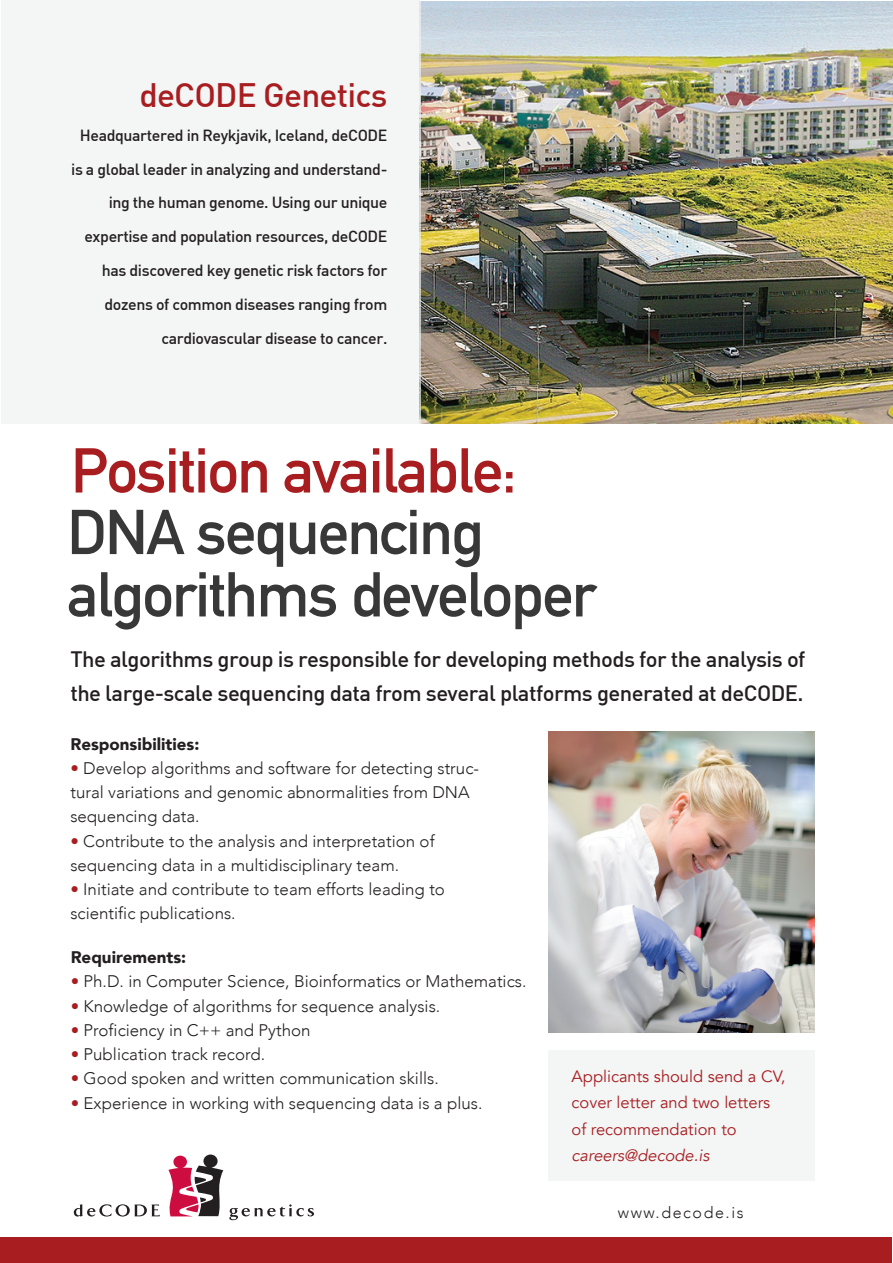
<style>
.page{position:relative;width:893px;height:1263px;background:#fff}
.page>*{position:absolute;margin:0;border:0;box-sizing:border-box;transform-origin:0 0}
.t1{font:700 62.25px "DIN Alternate";letter-spacing:-.025em;color:#383839}
.t2{font:700 62.25px "DIN Alternate";letter-spacing:-.025em;color:#a81d20}
.t3{font:500 33.15px "DIN";letter-spacing:-.025em;color:#a81d20}
.t4{font:500 21.9px/33.8px "DIN";letter-spacing:-.025em;color:#231f20}
.t5{font:300 16.8px/24.3px "Avenir";color:#231f20}
.t6{font:900 16.8px "Avenir";color:#231f20}
.t7{font:16.35px/26.1px "Avenir";color:#a81d20}
.t8{font:italic 16.35px "Avenir";color:#a81d20}
.t9{font:300 15.9px "Avenir";letter-spacing:.1em;color:#231f20}
.t10{font:500 15.75px/33.8px "DIN";letter-spacing:-.025em;color:#231f20;text-align:right}
.s1{color:#a81d20}
</style>
<div class="page">
<img style="left:421px;top:2px;width:472px;height:421px">
<div style="left:2px;top:0;width:419px;height:423px;background:#f0f1f2"></div>
<div style="left:548px;top:1050px;width:267px;height:131px;background:#f0f1f2"></div>
<img style="left:548px;top:731px;width:267px;height:301px">
<div style="left:0;top:1237px;width:892px;height:26px;background:#a81d20"></div>
<svg style="left:168px;top:1154px;width:55px;height:62px"></svg>
<svg style="left:229px;top:1204px;width:85px;height:16px"></svg>
<svg style="left:74px;top:1204px;width:86px;height:12px"></svg>
<h2 class="t3" style="left:139px;top:74px;width:250px">deCODE Genetics</h2>
<p class="t10" style="left:71px;top:118px;width:318px">Headquartered in Reykjavik, Iceland, deCODE is a global leader in analyzing and understand&shy;ing the human genome. Using our unique expertise and population resources, deCODE has discovered key genetic risk factors for dozens of common diseases ranging from cardiovascular disease to cancer.</p>
<h1 class="t2" style="left:71px;top:423px;width:447px">Position available:</h1>
<h1 class="t1" style="left:67px;top:485px;width:418px">DNA sequencing</h1>
<h1 class="t1" style="left:67px;top:547px;width:531px">algorithms developer</h1>
<h3 class="t4" style="left:70px;top:641px;width:737px">The algorithms group is responsible for developing methods for the analysis of the large-scale sequencing data from several platforms generated at deCODE.</h3>
<p class="t6" style="left:70px;top:729px;width:131px">Responsibilities:</p>
<p class="t5" style="left:70px;top:756px;width:410px"><span class="s1">•</span> Develop algorithms and software for detecting struc&shy;tural variations and genomic abnormalities from DNA sequencing data.</p>
<p class="t5" style="left:70px;top:829px;width:366px"><span class="s1">•</span> Contribute to the analysis and interpretation of sequencing data in a multidisciplinary team.</p>
<p class="t5" style="left:70px;top:877px;width:376px"><span class="s1">•</span> Initiate and contribute to team efforts leading to scientific publications.</p>
<p class="t6" style="left:71px;top:943px;width:117px">Requirements:</p>
<p class="t5" style="left:71px;top:969px;width:457px"><span class="s1">•</span> Ph.D. in Computer Science, Bioinformatics or Mathematics.</p>
<p class="t5" style="left:71px;top:994px;width:371px"><span class="s1">•</span> Knowledge of algorithms for sequence analysis.</p>
<p class="t5" style="left:71px;top:1018px;width:241px"><span class="s1">•</span> Proficiency in C++ and Python</p>
<p class="t5" style="left:71px;top:1042px;width:196px"><span class="s1">•</span> Publication track record.</p>
<p class="t5" style="left:71px;top:1066px;width:370px"><span class="s1">•</span> Good spoken and written communication skills.</p>
<p class="t5" style="left:71px;top:1091px;width:413px"><span class="s1">•</span> Experience in working with sequencing data is a plus.</p>
<p class="t7" style="left:572px;top:1064px;width:215px">Applicants should send a CV, cover letter and two letters of recommendation to</p>
<p class="t8" style="left:572px;top:1145px;width:139px">careers@decode.is</p>
<p class="t9" style="left:618px;top:1203px;width:127px">www.decode.is</p>
</div>
